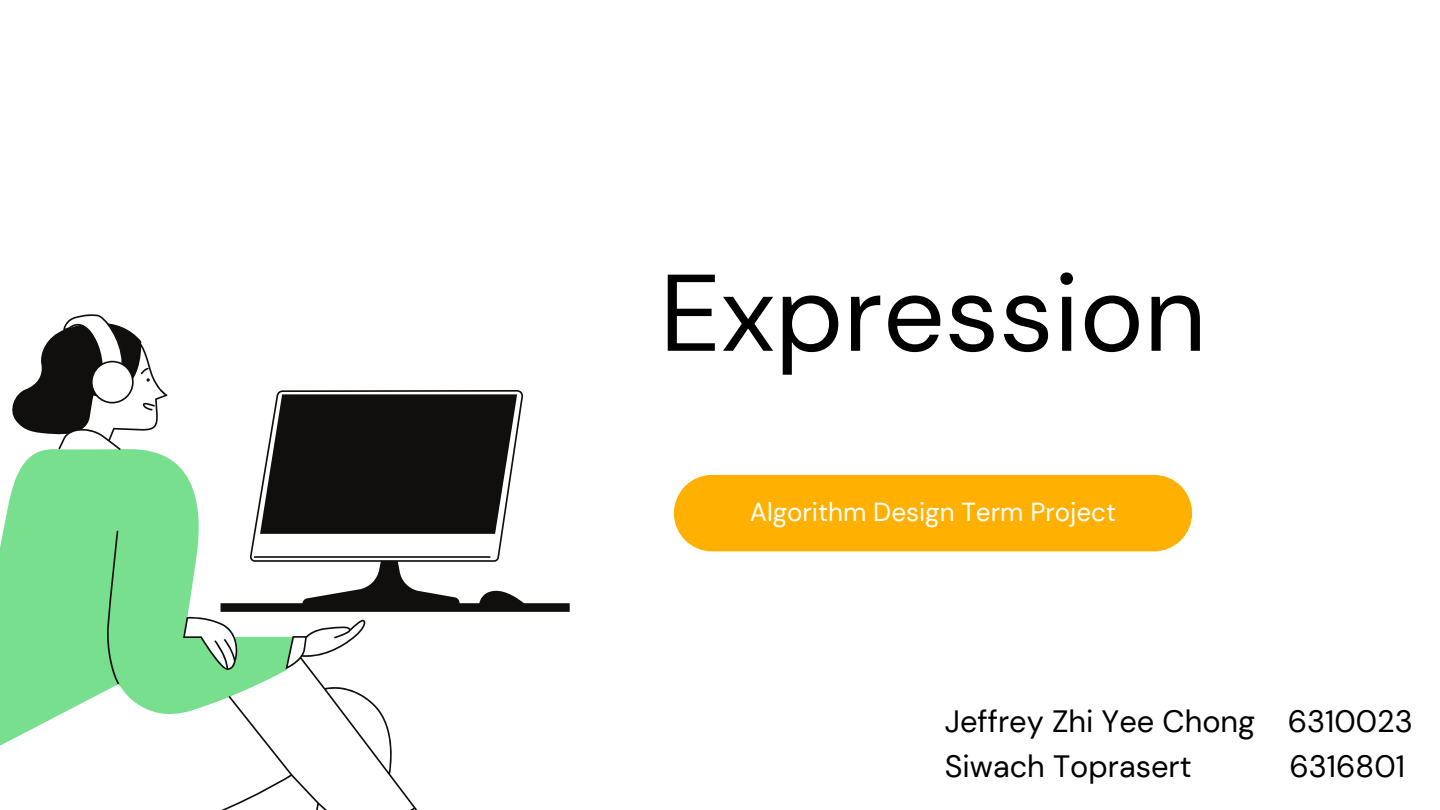
<style>
.page{position:relative;width:1440px;height:810px;background:#fff}
.page>*{position:absolute;margin:0;border:0;box-sizing:border-box;transform-origin:0 0}
.t1{font:108.8px "DM Sans";color:#000}
.t2{font:30.8px/45.8px "DM Sans";color:#000}
.t3{font:26px "DM Sans";color:#fff}
</style>
<div class="page">
<div style="left:674px;top:475px;width:518px;height:76px;background:#ffb001"></div>
<svg style="left:0;top:314px;width:523px;height:496px"></svg>
<h1 class="t1" style="left:660px;top:243px;width:548px">Expression</h1>
<p class="t3" style="left:750px;top:496px;width:368px">Algorithm Design Term Project</p>
<p class="t2" style="left:945px;top:698px;width:470px">Jeffrey Zhi Yee Chong 6310023<br>Siwach Toprasert</p>
<p class="t2" style="left:1289px;top:744px;width:117px">6316801</p>
</div>
